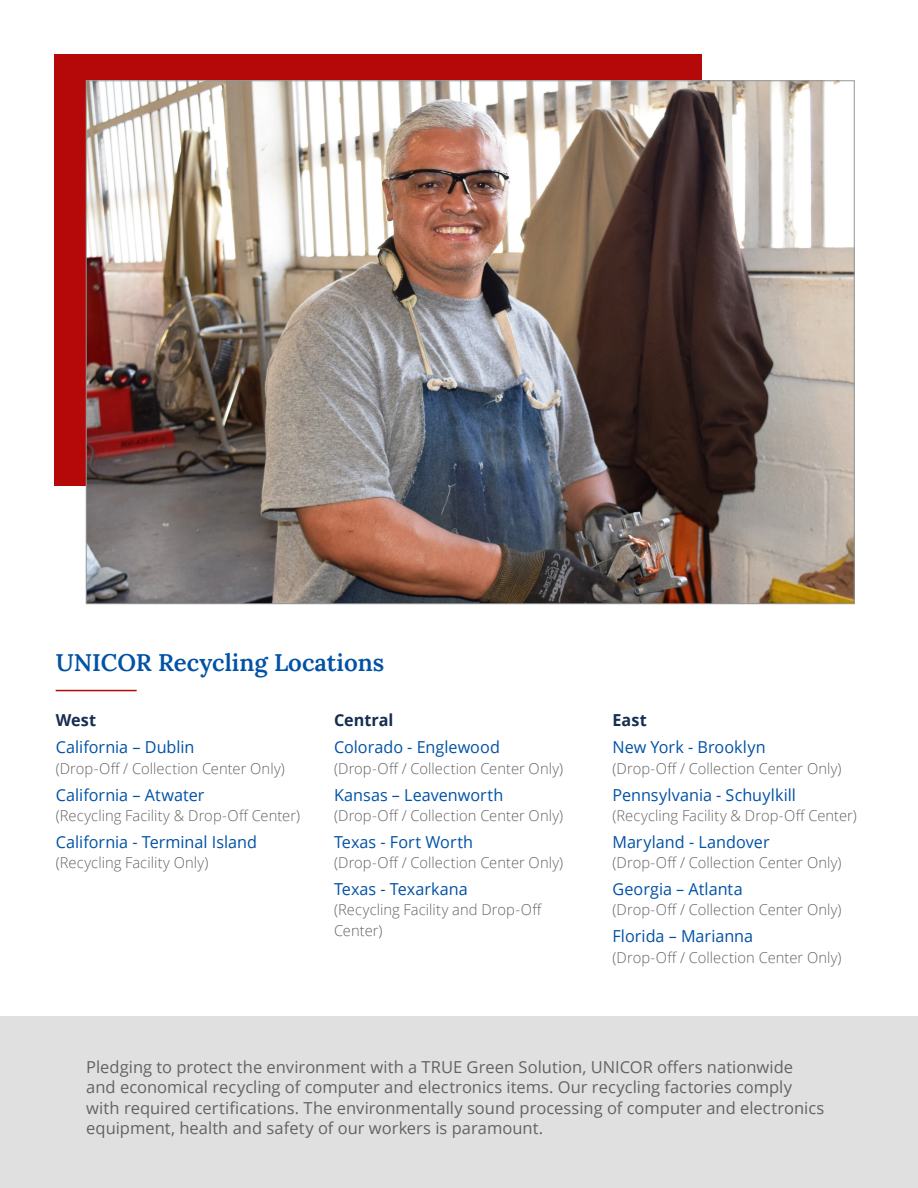
<style>
.page{position:relative;width:918px;height:1188px;background:#fff}
.page>*{position:absolute;margin:0;border:0;box-sizing:border-box;transform-origin:0 0}
.Subhead{font:600 24px "Lora";color:#0052a5}
.Body{font:16.5px/20.2px "Open Sans";color:#636366}
.Body-2{font:16.5px "Open Sans";color:#0052a5}
.Body-3{font:700 16.5px "Open Sans";letter-spacing:.005em;color:#162e51}
.Body-4{font:300 15px/20.2px "Open Sans";letter-spacing:.005em;color:#636366}
</style>
<div class="page">
<div style="left:54px;top:54px;width:648px;height:432px;background:#b50909"></div>
<img style="left:88px;top:82px;width:765px;height:520px">
<hr style="left:56px;top:690px;width:81px;height:1px;background:#b50909">
<div style="left:0;top:1016px;width:918px;height:172px;background:#e0e0e0"></div>
<p class="Subhead" style="left:56px;top:644px;width:330px">UNICOR Recycling Locations</p>
<p class="Body-3" style="left:56px;top:709px;width:42px">West</p>
<p class="Body-2" style="left:56px;top:736px;width:140px">California – Dublin</p>
<p class="Body-4" style="left:56px;top:758px;width:231px">(Drop-Off / Collection Center Only)</p>
<p class="Body-2" style="left:56px;top:783px;width:150px">California – Atwater</p>
<p class="Body-4" style="left:56px;top:805px;width:246px">(Recycling Facility &amp; Drop-Off Center)</p>
<p class="Body-2" style="left:56px;top:831px;width:203px">California - Terminal Island</p>
<p class="Body-4" style="left:56px;top:852px;width:154px">(Recycling Facility Only)</p>
<p class="Body-3" style="left:334px;top:709px;width:61px">Central</p>
<p class="Body-2" style="left:334px;top:736px;width:167px">Colorado - Englewood</p>
<p class="Body-4" style="left:334px;top:758px;width:231px">(Drop-Off / Collection Center Only)</p>
<p class="Body-2" style="left:334px;top:783px;width:171px">Kansas – Leavenworth</p>
<p class="Body-4" style="left:334px;top:805px;width:231px">(Drop-Off / Collection Center Only)</p>
<p class="Body-2" style="left:334px;top:831px;width:141px">Texas - Fort Worth</p>
<p class="Body-4" style="left:334px;top:852px;width:231px">(Drop-Off / Collection Center Only)</p>
<p class="Body-2" style="left:334px;top:878px;width:135px">Texas - Texarkana</p>
<p class="Body-4" style="left:334px;top:899px;width:209px">(Recycling Facility and Drop-Off<br>Center)</p>
<p class="Body-3" style="left:612px;top:709px;width:36px">East</p>
<p class="Body-2" style="left:612px;top:736px;width:155px">New York - Brooklyn</p>
<p class="Body-4" style="left:612px;top:758px;width:231px">(Drop-Off / Collection Center Only)</p>
<p class="Body-2" style="left:612px;top:783px;width:185px">Pennsylvania - Schuylkill</p>
<p class="Body-4" style="left:612px;top:805px;width:246px">(Recycling Facility &amp; Drop-Off Center)</p>
<p class="Body-2" style="left:612px;top:831px;width:159px">Maryland - Landover</p>
<p class="Body-4" style="left:612px;top:852px;width:231px">(Drop-Off / Collection Center Only)</p>
<p class="Body-2" style="left:612px;top:878px;width:132px">Georgia – Atlanta</p>
<p class="Body-4" style="left:612px;top:899px;width:231px">(Drop-Off / Collection Center Only)</p>
<p class="Body-2" style="left:612px;top:925px;width:142px">Florida – Marianna</p>
<p class="Body-4" style="left:612px;top:947px;width:231px">(Drop-Off / Collection Center Only)</p>
<p class="Body" style="left:86px;top:1057px;width:740px">Pledging to protect the environment with a TRUE Green Solution, UNICOR offers nationwide and economical recycling of computer and electronics items. Our recycling factories comply with required certifications. The environmentally sound processing of computer and electronics equipment, health and safety of our workers is paramount.</p>
</div>
